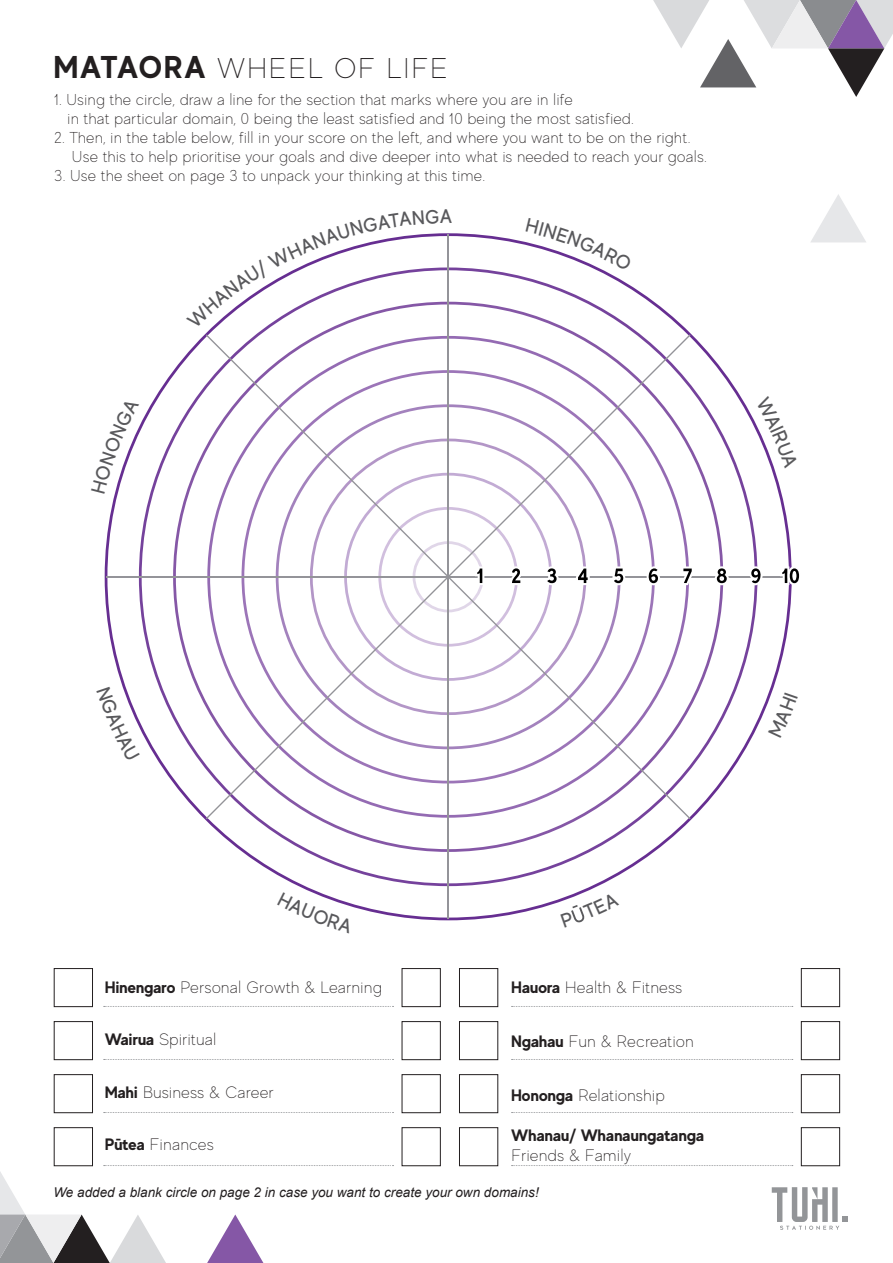
<style>
.page{position:relative;width:893px;height:1263px;background:#fff}
.page>*{position:absolute;margin:0;border:0;box-sizing:border-box;transform-origin:0 0}
.t1{font:100 28.5px "MADE Evolve Sans";letter-spacing:.04em;color:#231f20}
.t2{font:500 19.65px "MADE Evolve Sans";color:#59595c}
.t3{font:100 16.5px "MADE Evolve Sans";letter-spacing:-.01em;color:#231f20}
.t4{font:700 16.5px "MADE Evolve Sans";color:#231f20}
.t5{font:100 15.75px/18.9px "MADE Evolve Sans";color:#231f20}
.t6{font:italic 13.5px "Arial";color:#231f20}
.s1{font-weight:700;font-size:31.5px}
.s2{font-weight:700}
</style>
<div class="page">
<svg style="left:811px;top:194px;width:55px;height:48px"></svg>
<svg style="left:653px;top:0;width:240px;height:97px"></svg>
<div style="left:54px;top:968px;width:39px;height:39px;border:1px solid #231f20"></div>
<div style="left:459px;top:968px;width:39px;height:39px;border:1px solid #231f20"></div>
<div style="left:54px;top:1021px;width:39px;height:39px;border:1px solid #231f20"></div>
<div style="left:459px;top:1021px;width:39px;height:39px;border:1px solid #231f20"></div>
<div style="left:54px;top:1074px;width:39px;height:39px;border:1px solid #231f20"></div>
<div style="left:459px;top:1074px;width:39px;height:39px;border:1px solid #231f20"></div>
<div style="left:54px;top:1127px;width:39px;height:39px;border:1px solid #231f20"></div>
<div style="left:459px;top:1127px;width:39px;height:39px;border:1px solid #231f20"></div>
<div style="left:402px;top:968px;width:39px;height:39px;border:1px solid #231f20"></div>
<div style="left:801px;top:968px;width:39px;height:39px;border:1px solid #231f20"></div>
<div style="left:402px;top:1021px;width:39px;height:39px;border:1px solid #231f20"></div>
<div style="left:801px;top:1021px;width:39px;height:39px;border:1px solid #231f20"></div>
<div style="left:402px;top:1074px;width:39px;height:39px;border:1px solid #231f20"></div>
<div style="left:801px;top:1074px;width:39px;height:39px;border:1px solid #231f20"></div>
<div style="left:402px;top:1127px;width:39px;height:39px;border:1px solid #231f20"></div>
<div style="left:801px;top:1127px;width:39px;height:39px;border:1px solid #231f20"></div>
<svg style="left:104px;top:1006px;width:290px;height:1px"></svg>
<svg style="left:512px;top:1006px;width:281px;height:1px"></svg>
<svg style="left:104px;top:1059px;width:290px;height:1px"></svg>
<svg style="left:512px;top:1059px;width:281px;height:1px"></svg>
<svg style="left:104px;top:1112px;width:290px;height:1px"></svg>
<svg style="left:512px;top:1112px;width:281px;height:1px"></svg>
<svg style="left:0;top:1165px;width:394px;height:98px"></svg>
<svg style="left:512px;top:1165px;width:281px;height:1px"></svg>
<svg style="left:772px;top:1187px;width:76px;height:43px"></svg>
<svg style="left:105px;top:233px;width:687px;height:687px"></svg>
<svg style="left:139px;top:267px;width:618px;height:619px"></svg>
<svg style="left:173px;top:302px;width:550px;height:550px"></svg>
<hr style="left:447px;top:235px;width:2px;height:684px;background:#949499">
<hr style="left:106px;top:576px;width:684px;height:1px;background:#949499">
<svg style="left:206px;top:334px;width:485px;height:485px"></svg>
<svg style="left:344px;top:473px;width:215px;height:208px"></svg>
<svg style="left:576px;top:566px;width:14px;height:19px"></svg>
<svg style="left:611px;top:566px;width:14px;height:19px"></svg>
<svg style="left:646px;top:566px;width:14px;height:19px"></svg>
<svg style="left:681px;top:566px;width:13px;height:19px"></svg>
<svg style="left:715px;top:566px;width:14px;height:19px"></svg>
<svg style="left:780px;top:566px;width:20px;height:19px"></svg>
<svg style="left:749px;top:566px;width:14px;height:19px"></svg>
<svg style="left:105px;top:398px;width:34px;height:95px"></svg>
<svg style="left:277px;top:892px;width:76px;height:28px"></svg>
<svg style="left:186px;top:233px;width:253px;height:96px"></svg>
<svg style="left:526px;top:233px;width:107px;height:38px"></svg>
<svg style="left:756px;top:396px;width:36px;height:73px"></svg>
<svg style="left:105px;top:686px;width:35px;height:75px"></svg>
<svg style="left:560px;top:892px;width:59px;height:31px"></svg>
<svg style="left:768px;top:692px;width:24px;height:46px"></svg>
<h1 class="t1" style="left:53px;top:51px;width:396px"><span class="s1">MATAORA</span> WHEEL OF LIFE</h1>
<p class="t5" style="left:67px;top:90px;width:568px;text-indent:-13px">1. Using the circle, draw a line for the section that marks where you are in life<br>in that particular domain, 0 being the least satisfied and 10 being the most satisfied.</p>
<p class="t5" style="left:72px;top:128px;width:637px;text-indent:-18px">2. Then, in the table below, fill in your score on the left, and where you want to be on the right.<br>Use this to help prioritise your goals and dive deeper into what is needed to reach your goals.</p>
<p class="t5" style="left:54px;top:166px;width:433px">3. Use the sheet on page 3 to unpack your thinking at this time.</p>
<p class="t2" style="left:440px;top:204px;width:14px">A</p>
<p class="t3" style="left:105px;top:977px;width:279px"><span class="s2">Hinengaro</span> Personal Growth &amp; Learning</p>
<p class="t3" style="left:105px;top:1029px;width:113px"><span class="s2">Wairua</span> Spiritual</p>
<p class="t3" style="left:105px;top:1082px;width:171px"><span class="s2">Mahi</span> Business &amp; Career</p>
<p class="t3" style="left:105px;top:1134px;width:111px"><span class="s2">Pūtea</span> Finances</p>
<p class="t3" style="left:511px;top:977px;width:173px"><span class="s2">Hauora</span> Health &amp; Fitness</p>
<p class="t3" style="left:511px;top:1031px;width:184px"><span class="s2">Ngahau</span> Fun &amp; Recreation</p>
<p class="t3" style="left:511px;top:1085px;width:155px"><span class="s2">Hononga</span> Relationship</p>
<p class="t4" style="left:511px;top:1125px;width:195px">Whanau/ Whanaungatanga</p>
<p class="t3" style="left:511px;top:1145px;width:121px">Friends &amp; Family</p>
<p class="t6" style="left:53px;top:1183px;width:487px">We added a blank circle on page 2 in case you want to create your own domains!</p>
</div>
